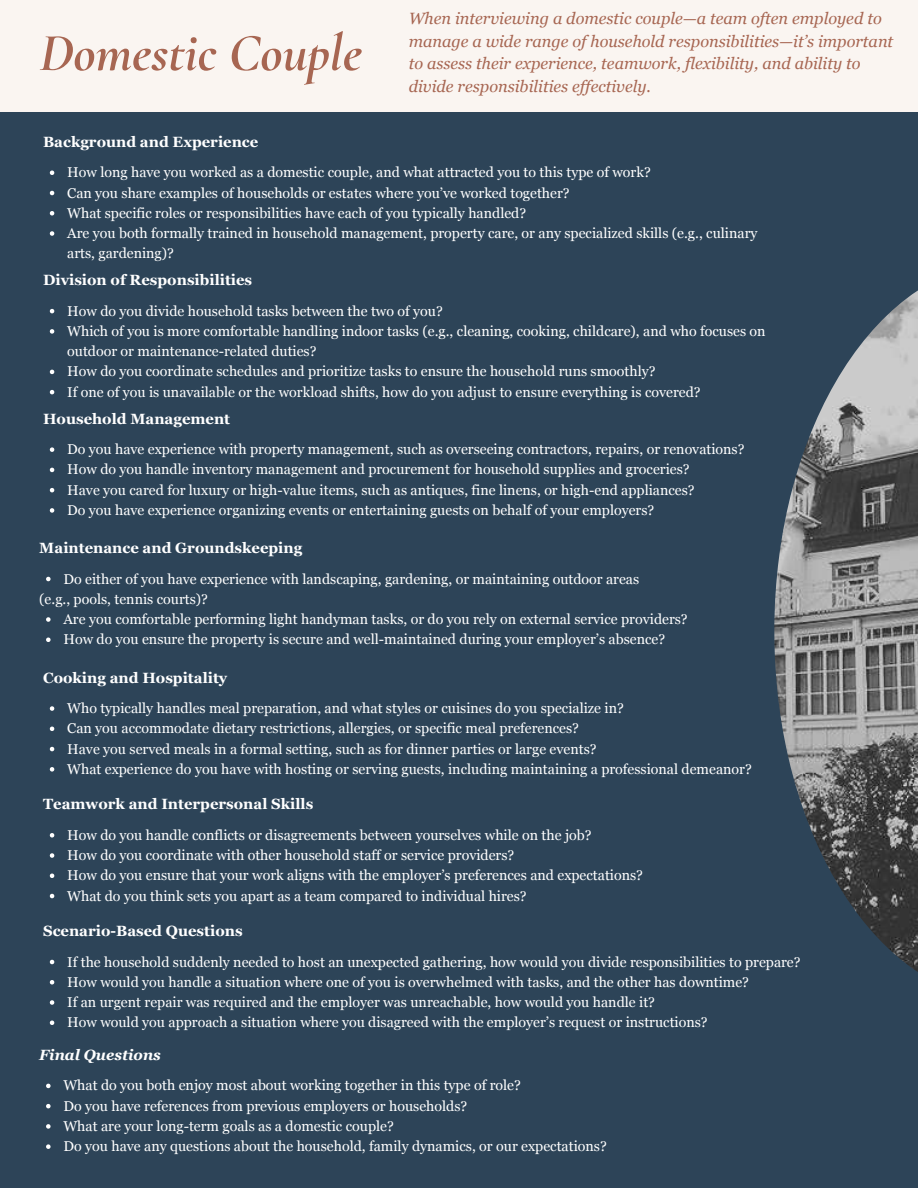
<style>
.page{position:relative;width:918px;height:1188px;background:#2d4458}
.page>*{position:absolute;margin:0;border:0;box-sizing:border-box;transform-origin:0 0}
.t1{font:italic 700 53.7px "Cormorant Garamond";color:#a76652}
.t2{font:italic 16.35px/22.5px "Georgia";color:#a76652}
.t3{font:700 14.85px "Georgia";color:#fff}
.t4{font:italic 700 14.85px "Georgia";color:#fff}
.t5{font:14.25px/20.2px "Georgia";color:#fff}
</style>
<div class="page">
<div style="left:0;top:0;width:918px;height:112px;background:#faf5f1"></div>
<svg style="left:46px;top:577px;width:5px;height:4px"></svg>
<svg style="left:46px;top:617px;width:5px;height:5px"></svg>
<svg style="left:46px;top:638px;width:5px;height:4px"></svg>
<svg style="left:50px;top:706px;width:4px;height:5px"></svg>
<svg style="left:50px;top:727px;width:4px;height:4px"></svg>
<svg style="left:50px;top:747px;width:4px;height:4px"></svg>
<svg style="left:50px;top:767px;width:4px;height:5px"></svg>
<svg style="left:50px;top:833px;width:4px;height:5px"></svg>
<svg style="left:50px;top:853px;width:4px;height:5px"></svg>
<svg style="left:50px;top:874px;width:4px;height:4px"></svg>
<svg style="left:50px;top:894px;width:4px;height:4px"></svg>
<svg style="left:50px;top:960px;width:4px;height:4px"></svg>
<svg style="left:50px;top:980px;width:4px;height:5px"></svg>
<svg style="left:50px;top:1000px;width:4px;height:5px"></svg>
<svg style="left:50px;top:1021px;width:4px;height:4px"></svg>
<img style="left:774px;top:290px;width:144px;height:682px">
<svg style="left:50px;top:171px;width:4px;height:4px"></svg>
<svg style="left:50px;top:191px;width:4px;height:4px"></svg>
<svg style="left:50px;top:211px;width:4px;height:5px"></svg>
<svg style="left:50px;top:231px;width:4px;height:5px"></svg>
<svg style="left:50px;top:309px;width:4px;height:4px"></svg>
<svg style="left:50px;top:329px;width:4px;height:5px"></svg>
<svg style="left:50px;top:370px;width:4px;height:4px"></svg>
<svg style="left:50px;top:390px;width:4px;height:4px"></svg>
<svg style="left:50px;top:447px;width:4px;height:5px"></svg>
<svg style="left:50px;top:468px;width:4px;height:4px"></svg>
<svg style="left:50px;top:488px;width:4px;height:4px"></svg>
<svg style="left:50px;top:508px;width:4px;height:5px"></svg>
<svg style="left:46px;top:1084px;width:5px;height:4px"></svg>
<svg style="left:46px;top:1104px;width:5px;height:4px"></svg>
<svg style="left:46px;top:1124px;width:5px;height:5px"></svg>
<svg style="left:46px;top:1144px;width:5px;height:5px"></svg>
<h1 class="t1" style="left:39px;top:20px;width:324px">Domestic Couple</h1>
<p class="t3" style="left:43px;top:133px;width:217px">Background and Experience</p>
<p class="t2" style="left:409px;top:8px;width:486px">When interviewing a domestic couple—a team often employed to manage a wide range of household responsibilities—it’s important to assess their experience, teamwork, flexibility, and ability to divide responsibilities ef ectively.</p>
<p class="t5" style="left:67px;top:162px;width:692px">How long have you worked as a domestic couple, and what attracted you to this type of work?<br>Can you share examples of households or estates where you’ve worked together?<br>What specific roles or responsibilities have each of you typically handled?<br>Are you both formally trained in household management, property care, or any specialized skills (e.g., culinary arts, gardening)?</p>
<p class="t3" style="left:43px;top:272px;width:211px">Division of Responsibilities</p>
<p class="t5" style="left:67px;top:301px;width:700px">How do you divide household tasks between the two of you?<br>Which of you is more comfortable handling indoor tasks (e.g., cleaning, cooking, childcare), and who focuses on outdoor or maintenance-related duties?<br>How do you coordinate schedules and prioritize tasks to ensure the household runs smoothly?<br>If one of you is unavailable or the workload shifts, how do you adjust to ensure everything is covered?</p>
<p class="t3" style="left:43px;top:410px;width:189px">Household Management</p>
<p class="t5" style="left:67px;top:439px;width:679px">Do you have experience with property management, such as overseeing contractors, repairs, or renovations?<br>How do you handle inventory management and procurement for household supplies and groceries?<br>Have you cared for luxury or high-value items, such as antiques, fine linens, or high-end appliances?<br>Do you have experience organizing events or entertaining guests on behalf of your employers?</p>
<p class="t3" style="left:39px;top:539px;width:264px">Maintenance and Groundskeeping</p>
<p class="t5" style="left:39px;top:568px;width:601px;text-indent:24px">Do either of you have experience with landscaping, gardening, or maintaining outdoor areas (e.g., pools, tennis courts)?</p>
<p class="t5" style="left:63px;top:609px;width:626px">Are you comfortable performing light handyman tasks, or do you rely on external service providers?<br>How do you ensure the property is secure and well-maintained during your employer’s absence?</p>
<p class="t3" style="left:43px;top:669px;width:186px">Cooking and Hospitality</p>
<p class="t5" style="left:67px;top:698px;width:686px">Who typically handles meal preparation, and what styles or cuisines do you specialize in?<br>Can you accommodate dietary restrictions, allergies, or specific meal preferences?<br>Have you served meals in a formal setting, such as for dinner parties or large events?<br>What experience do you have with hosting or serving guests, including maintaining a professional demeanor?</p>
<p class="t3" style="left:43px;top:796px;width:272px">Teamwork and Interpersonal Skills</p>
<p class="t5" style="left:67px;top:825px;width:577px">How do you handle conflicts or disagreements between yourselves while on the job?<br>How do you coordinate with other household staff or service providers?<br>How do you ensure that your work aligns with the employer’s preferences and expectations?<br>What do you think sets you apart as a team compared to individual hires?</p>
<p class="t3" style="left:43px;top:922px;width:201px">Scenario-Based Questions</p>
<p class="t5" style="left:67px;top:951px;width:735px">If the household suddenly needed to host an unexpected gathering, how would you divide responsibilities to prepare?<br>How would you handle a situation where one of you is overwhelmed with tasks, and the other has downtime?<br>If an urgent repair was required and the employer was unreachable, how would you handle it?<br>How would you approach a situation where you disagreed with the employer’s request or instructions?</p>
<p class="t4" style="left:39px;top:1046px;width:123px">Final Questions</p>
<p class="t5" style="left:63px;top:1075px;width:545px">What do you both enjoy most about working together in this type of role?<br>Do you have references from previous employers or households?<br>What are your long-term goals as a domestic couple?<br>Do you have any questions about the household, family dynamics, or our expectations?</p>
</div>
